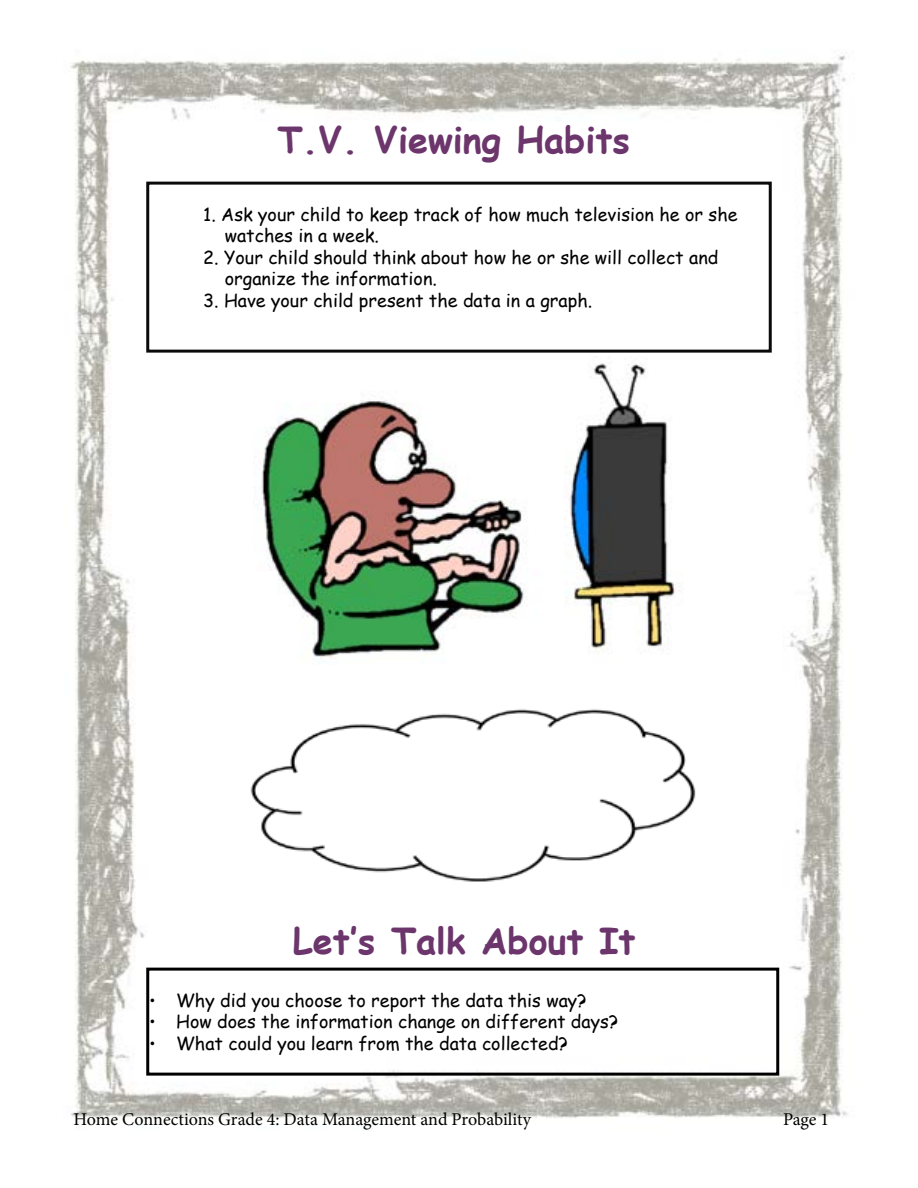
<style>
.page{position:relative;width:918px;height:1188px;background:#fff}
.page>*{position:absolute;margin:0;border:0;box-sizing:border-box;transform-origin:0 0}
.t1{font:700 36px "Comic Sans MS";color:#6c366c}
.t2{font:18px/21.6px "Comic Sans MS";color:#000}
.t3{font:18px "Minion Pro";letter-spacing:-.005em;color:#000}
</style>
<div class="page">
<img style="left:70px;top:55px;width:778px;height:1063px">
<div style="left:146px;top:182px;width:626px;height:171px;border:3px solid #0a0a0b"></div>
<img style="left:253px;top:356px;width:431px;height:309px">
<div style="left:146px;top:968px;width:633px;height:108px;border:3px solid #000"></div>
<img style="left:234px;top:704px;width:476px;height:184px">
<h1 class="t1" style="left:277px;top:114px;width:354px">T.V. Viewing Habits</h1>
<p class="t2" style="left:225px;top:203px;width:514px;text-indent:-22px">1. Ask your child to keep track of how much television he or she watches in a week.</p>
<p class="t2" style="left:225px;top:246px;width:495px;text-indent:-22px">2. Your child should think about how he or she will collect and organize the information.</p>
<p class="t2" style="left:203px;top:289px;width:391px">3. Have your child present the data in a graph.</p>
<h2 class="t1" style="left:293px;top:915px;width:344px">Let’s Talk About It</h2>
<p class="t2" style="left:149px;top:989px;width:439px">• Why did you choose to report the data this way?</p>
<p class="t2" style="left:149px;top:1010px;width:471px">• How does the information change on different days?</p>
<p class="t2" style="left:149px;top:1032px;width:420px">• What could you learn from the data collected?</p>
<p class="t3" style="left:74px;top:1107px;width:459px">Home Connections Grade 4: Data Management and Probability</p>
<p class="t3" style="left:783px;top:1107px;width:48px">Page 1</p>
</div>
